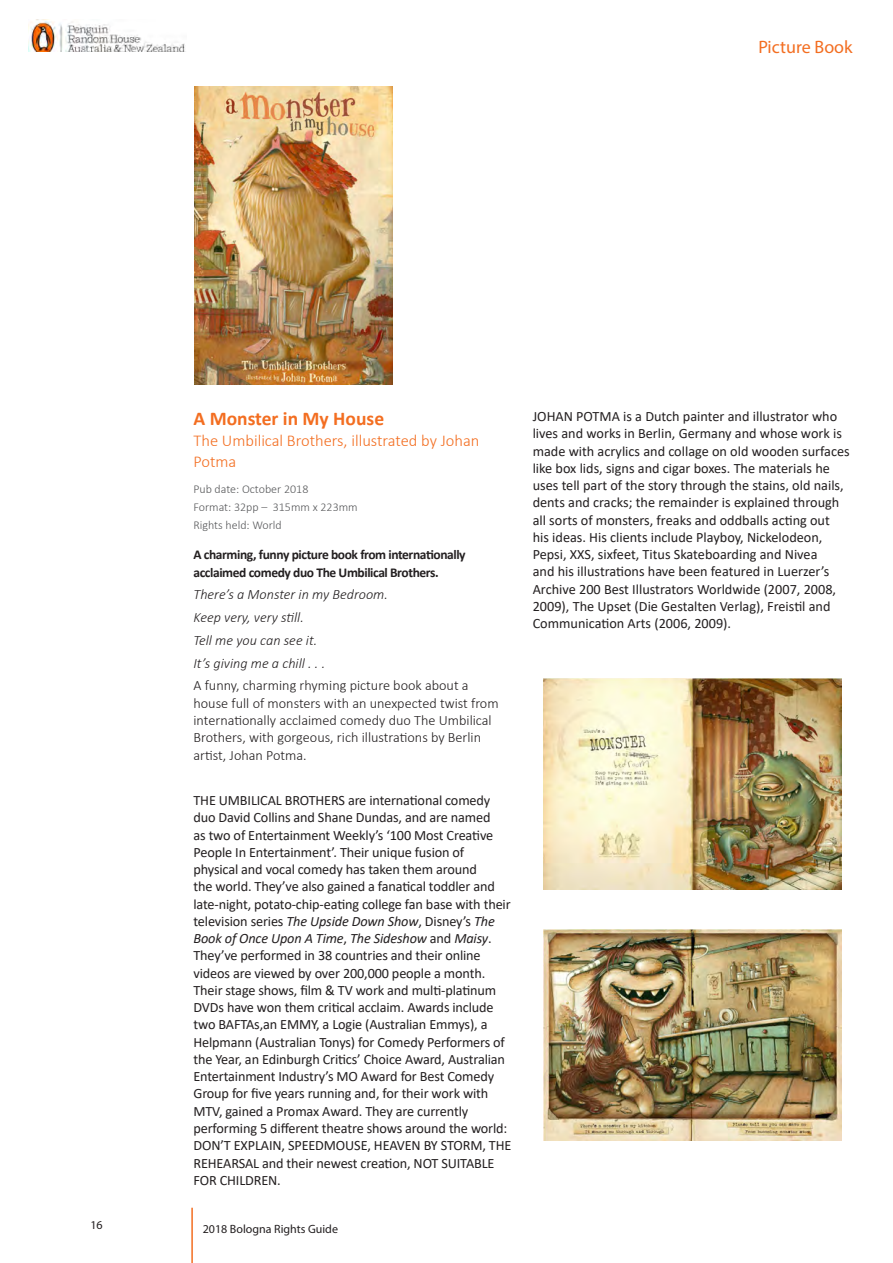
<style>
.page{position:relative;width:893px;height:1263px;background:#fff}
.page>*{position:absolute;margin:0;border:0;box-sizing:border-box;transform-origin:0 0}
.Book_Title{font:700 19.5px "Calibri";color:#f36e21}
.t1{font:18px "Myriad Pro";color:#f36e21}
.Author_Name{font:300 16.5px/21px "Calibri";color:#f36e21}
.Author_Bio{font:14.25px/17.2px "Calibri";letter-spacing:-.01em;color:#231f20}
.Body_Text{font:14.25px/17.2px "Calibri";color:#231f20}
.Body_Text-2{font:300 14.25px/17.2px "Calibri";color:#231f20}
.Body_Text-3{font:italic 300 14.25px "Calibri";color:#231f20}
.Strapline{font:700 13.5px/17.2px "Calibri";letter-spacing:-.03em;color:#231f20}
.Info{font:300 12px "Calibri";color:#57585a}
.t2{font:12px "Myriad Pro";color:#231f20}
.s1{font-style:italic}
</style>
<div class="page">
<hr style="left:191px;top:1208px;width:2px;height:55px;background:#f36e21">
<img style="left:28px;top:19px;width:157px;height:32px">
<img style="left:195px;top:87px;width:198px;height:298px">
<img style="left:544px;top:679px;width:297px;height:210px">
<img style="left:544px;top:930px;width:297px;height:210px">
<p class="t1" style="left:758px;top:36px;width:96px">Picture Book</p>
<p class="Book_Title" style="left:193px;top:405px;width:192px">A Monster in My House</p>
<p class="Author_Name" style="left:193px;top:430px;width:287px">The Umbilical Brothers, illustrated by Johan<br>Potma</p>
<p class="Info" style="left:193px;top:482px;width:116px">Pub date: October 2018</p>
<p class="Info" style="left:193px;top:500px;width:166px">Format: 32pp – 315mm x 223mm</p>
<p class="Info" style="left:193px;top:518px;width:90px">Rights held: World</p>
<p class="Strapline" style="left:193px;top:546px;width:274px">A charming, funny picture book from internationally acclaimed comedy duo The Umbilical Brothers.</p>
<p class="Body_Text-3" style="left:193px;top:586px;width:196px">There’s a Monster in my Bedroom.</p>
<p class="Body_Text-3" style="left:193px;top:609px;width:112px">Keep very, very still.</p>
<p class="Body_Text-3" style="left:193px;top:631px;width:125px">Tell me you can see it.</p>
<p class="Body_Text-3" style="left:193px;top:654px;width:133px">It’s giving me a chill . . .</p>
<p class="Body_Text-2" style="left:193px;top:677px;width:307px">A funny, charming rhyming picture book about a house full of monsters with an unexpected twist from internationally acclaimed comedy duo The Umbilical Brothers, with gorgeous, rich illustrations by Berlin artist, Johan Potma.</p>
<p class="Author_Bio" style="left:193px;top:791px;width:319px">THE UMBILICAL BROTHERS are international comedy duo David Collins and Shane Dundas, and are named<br>as two of Entertainment Weekly’s ‘100 Most Creative People In Entertainment’. Their unique fusion of physical and vocal comedy has taken them around<br>the world. They’ve also gained a fanatical toddler and late-night, potato-chip-eating college fan base with their television series <span class="s1">The Upside Down Show</span>, Disney’s <span class="s1">The Book of Once Upon A Time</span>, <span class="s1">The Sideshow</span> and <span class="s1">Maisy</span>.<br>They’ve performed in 38 countries and their online videos are viewed by over 200,000 people a month.<br>Their stage shows, film &amp; TV work and multi-platinum DVDs have won them critical acclaim. Awards include two BAFTAs,an EMMY, a Logie (Australian Emmys), a Helpmann (Australian Tonys) for Comedy Performers of the Year, an Edinburgh Critics’ Choice Award, Australian Entertainment Industry’s MO Award for Best Comedy Group for five years running and, for their work with MTV, gained a Promax Award. They are currently performing 5 different theatre shows around the world:<br>DON’T EXPLAIN, SPEEDMOUSE, HEAVEN BY STORM, THE REHEARSAL and their newest creation, NOT SUITABLE FOR CHILDREN.</p>
<p class="t2" style="left:90px;top:1218px;width:14px">16</p>
<p class="t2" style="left:203px;top:1221px;width:137px">2018 Bologna Rights Guide</p>
<p class="Body_Text" style="left:533px;top:407px;width:319px">JOHAN POTMA is a Dutch painter and illustrator who lives and works in Berlin, Germany and whose work is made with acrylics and collage on old wooden surfaces like box lids, signs and cigar boxes. The materials he uses tell part of the story through the stains, old nails, dents and cracks; the remainder is explained through all sorts of monsters, freaks and oddballs acting out<br>his ideas. His clients include Playboy, Nickelodeon, Pepsi, XXS, sixfeet, Titus Skateboarding and Nivea<br>and his illustrations have been featured in Luerzer’s Archive 200 Best Illustrators Worldwide (2007, 2008, 2009), The Upset (Die Gestalten Verlag), Freistil and Communication Arts (2006, 2009).</p>
</div>
